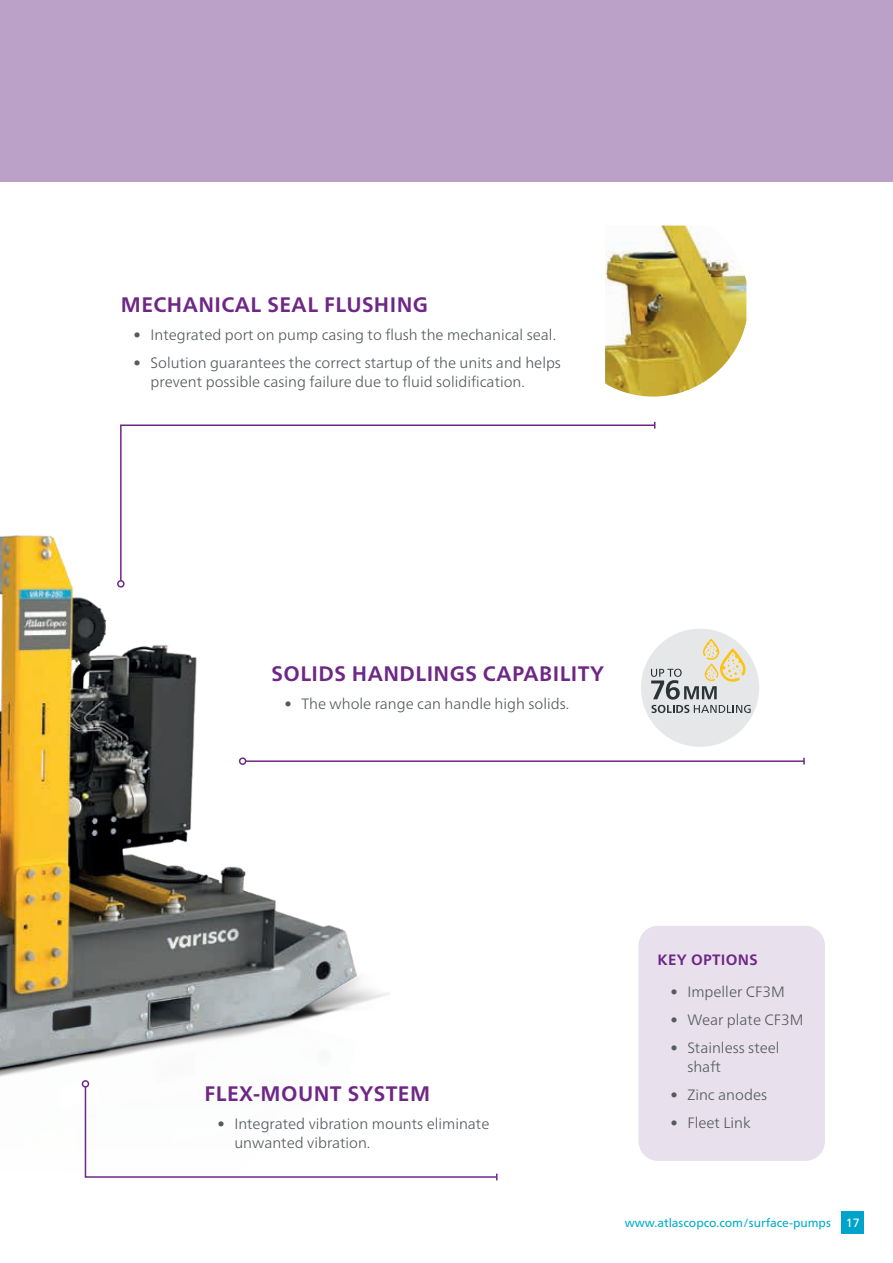
<style>
.page{position:relative;width:893px;height:1263px;background:#fff}
.page>*{position:absolute;margin:0;border:0;box-sizing:border-box;transform-origin:0 0}
.t1{font:700 21px "Neue Frutiger World";letter-spacing:.02em;color:#6f2786}
.t2{font:300 15px/19.5px "Neue Frutiger World";color:#555a5c}
.t3{font:700 15px "Neue Frutiger World";letter-spacing:.02em;color:#6f2786}
.t4{font:12px "Neue Frutiger World";color:#00adcd}
.s1{color:#fff}
</style>
<div class="page">
<div style="left:841px;top:1211px;width:23px;height:23px;background:#00a4ca"></div>
<div style="left:641px;top:629px;width:118px;height:118px;background:#e6e7e9;border-radius:50%"></div>
<img style="left:0;top:535px;width:390px;height:553px">
<div style="left:0;top:0;width:893px;height:181px;background:#bba1c8"></div>
<div style="left:638px;top:926px;width:187px;height:235px;background:#e8e1ed;border-radius:20px"></div>
<svg style="left:119px;top:424px;width:537px;height:158px"></svg>
<div style="left:117px;top:580px;width:8px;height:7px;border:2px solid #6f2786;border-radius:50%"></div>
<hr style="left:246px;top:760px;width:558px;height:2px;background:#6f2786">
<div style="left:239px;top:757px;width:7px;height:8px;border:2px solid #6f2786;border-radius:50%"></div>
<svg style="left:84px;top:1085px;width:414px;height:95px"></svg>
<div style="left:82px;top:1080px;width:7px;height:8px;border:2px solid #6f2786;border-radius:50%"></div>
<img style="left:605px;top:226px;width:141px;height:171px">
<svg style="left:651px;top:639px;width:100px;height:74px"></svg>
<h1 class="t1" style="left:121px;top:286px;width:309px">MECHANICAL SEAL FLUSHING</h1>
<p class="t2" style="left:134px;top:325px;width:424px">• Integrated port on pump casing to flush the mechanical seal.</p>
<p class="t2" style="left:151px;top:353px;width:412px;text-indent:-17px">• Solution guarantees the correct startup of the units and helps prevent possible casing failure due to fluid solidification.</p>
<h1 class="t1" style="left:272px;top:656px;width:334px">SOLIDS HANDLINGS CAPABILITY</h1>
<p class="t2" style="left:284px;top:694px;width:286px">• The whole range can handle high solids.</p>
<h1 class="t1" style="left:205px;top:1075px;width:227px">FLEX-MOUNT SYSTEM</h1>
<p class="t2" style="left:234px;top:1114px;width:257px;text-indent:-17px">• Integrated vibration mounts eliminate unwanted vibration.</p>
<p class="t3" style="left:658px;top:946px;width:101px">KEY OPTIONS</p>
<p class="t2" style="left:670px;top:982px;width:116px">• Impeller CF3M</p>
<p class="t2" style="left:670px;top:1010px;width:135px">• Wear plate CF3M</p>
<p class="t2" style="left:687px;top:1038px;width:94px;text-indent:-17px">• Stainless steel shaft</p>
<p class="t2" style="left:670px;top:1085px;width:98px">• Zinc anodes</p>
<p class="t2" style="left:670px;top:1113px;width:82px">• Fleet Link</p>
<p class="t4" style="left:625px;top:1213px;width:237px">www.atlascopco.com/surface-pumps <span class="s1">17</span></p>
</div>
